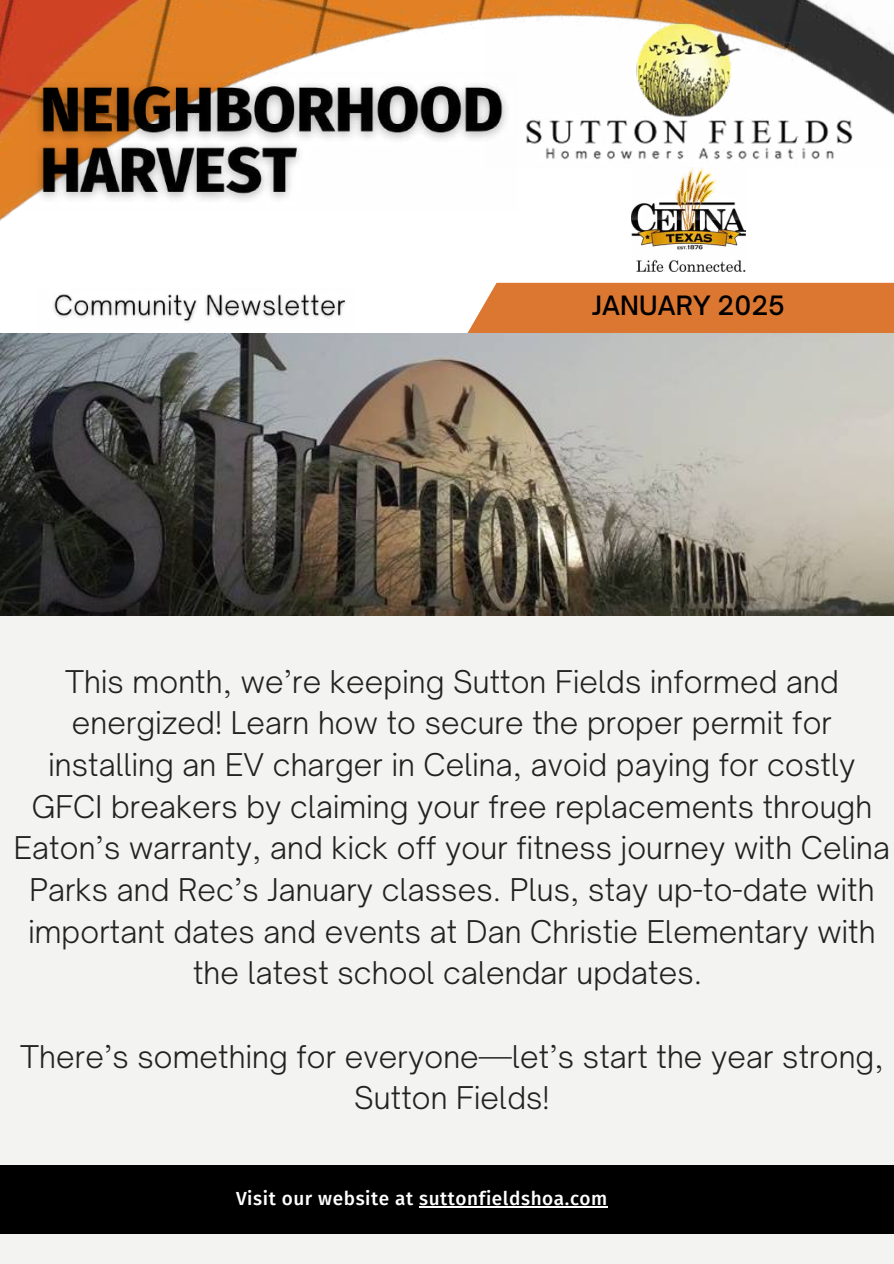
<style>
.page{position:relative;width:894px;height:1264px;background:#fff}
.page>*{position:absolute;margin:0;border:0;box-sizing:border-box;transform-origin:0 0}
.t1{font:300 30px/41.7px "Open Sauce One";letter-spacing:.005em;color:#222;text-align:center}
.t2{font:500 25.5px "Open Sauce One";letter-spacing:.005em;color:#000}
.t3{font:500 18.9px "Fira Sans";letter-spacing:.03em;color:#fff}
</style>
<div class="page">
<img style="left:0;top:0;width:893px;height:334px">
<div style="left:0;top:615px;width:893px;height:648px;background:#f3f3f2"></div>
<div style="left:466px;top:283px;width:427px;height:51px;background:#dc7731"></div>
<img style="left:0;top:334px;width:893px;height:281px">
<div style="left:0;top:1165px;width:893px;height:68px;background:#000"></div>
<img style="left:631px;top:168px;width:114px;height:103px">
<img style="left:486px;top:22px;width:405px;height:146px">
<hr style="left:419px;top:1206px;width:189px;height:1px;background:#fff">
<img style="left:39px;top:287px;width:315px;height:42px">
<img style="left:27px;top:73px;width:490px;height:139px">
<p class="t2" style="left:592px;top:290px;width:194px">JANUARY 2025</p>
<p class="t1" style="left:14px;top:660px;width:877px">This month, we’re keeping Sutton Fields informed and energized! Learn how to secure the proper permit for installing an EV charger in Celina, avoid paying for costly GFCI breakers by claiming your free replacements through Eaton’s warranty, and kick off your fitness journey with Celina Parks and Rec’s January classes. Plus, stay up-to-date with important dates and events at Dan Christie Elementary with the latest school calendar updates.</p>
<p class="t1" style="left:20px;top:1035px;width:865px">There’s something for everyone—let’s start the year strong,<br>Sutton Fields!</p>
<p class="t3" style="left:236px;top:1187px;width:373px">Visit our website at suttonfieldshoa.com</p>
</div>
